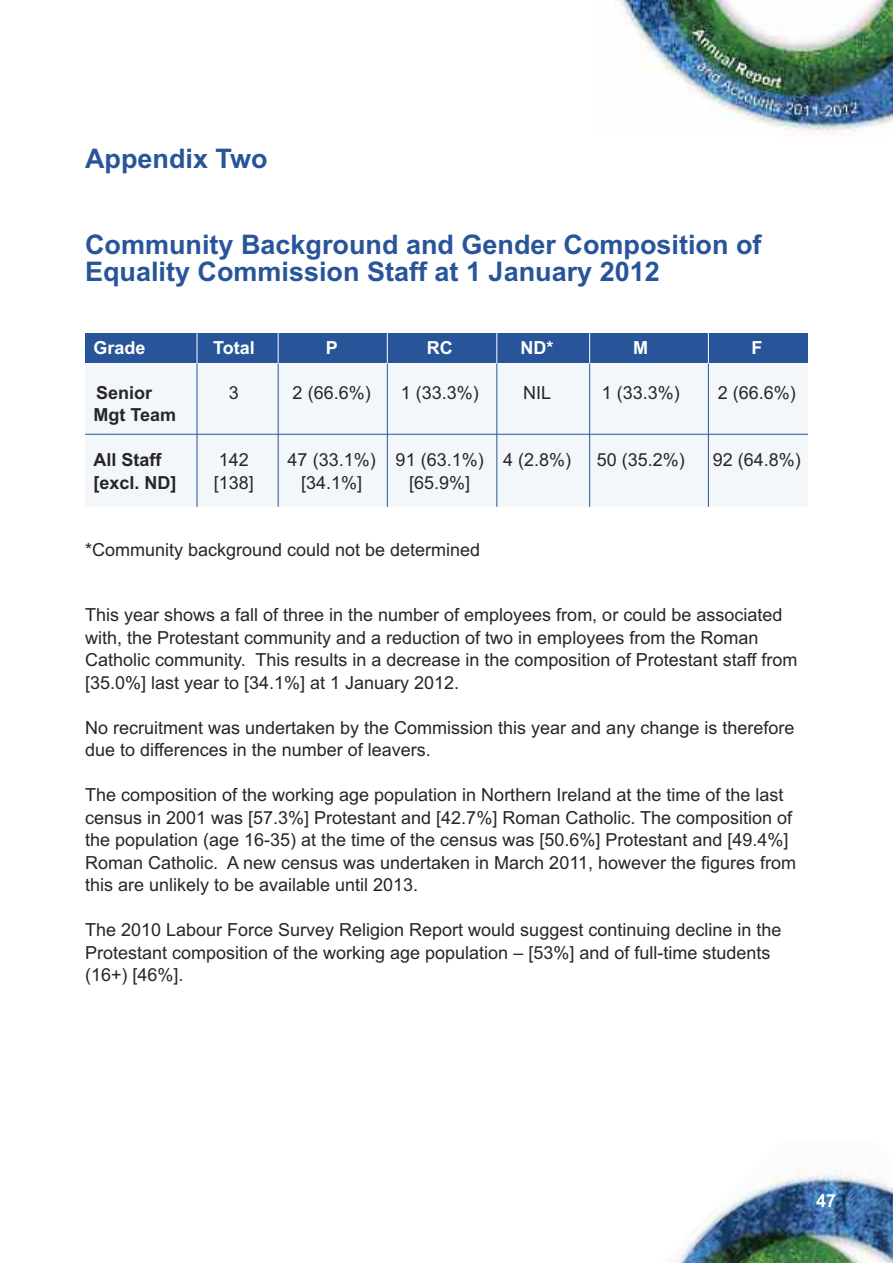
<style>
.page{position:relative;width:893px;height:1263px;background:#fff}
.page>*{position:absolute;margin:0;border:0;box-sizing:border-box;transform-origin:0 0}
.t1{font:700 27px/27px "Arial";color:#28559a}
.t2{font:18px/22.5px "Arial";color:#272627}
.t3{font:700 18px "Arial";color:#272627}
.t4{font:700 18px "Arial";color:#fff}
</style>
<div class="page">
<img style="left:675px;top:1161px;width:218px;height:102px">
<img style="left:615px;top:0;width:278px;height:135px">
<div style="left:85px;top:352px;width:723px;height:155px;background:#f4f7fa"></div>
<div style="left:85px;top:334px;width:723px;height:29px;background:#28559a"></div>
<hr style="left:85px;top:434px;width:723px;height:1px;background:#28559a">
<hr style="left:197px;top:358px;width:1px;height:149px;background:#28559a">
<hr style="left:197px;top:330px;width:1px;height:34px;background:#fff">
<hr style="left:278px;top:358px;width:1px;height:149px;background:#28559a">
<hr style="left:278px;top:330px;width:1px;height:34px;background:#fff">
<hr style="left:387px;top:358px;width:1px;height:149px;background:#28559a">
<hr style="left:387px;top:330px;width:1px;height:34px;background:#fff">
<hr style="left:496px;top:358px;width:1px;height:149px;background:#28559a">
<hr style="left:496px;top:330px;width:1px;height:34px;background:#fff">
<hr style="left:589px;top:358px;width:1px;height:149px;background:#28559a">
<hr style="left:589px;top:330px;width:1px;height:34px;background:#fff">
<hr style="left:708px;top:358px;width:1px;height:149px;background:#28559a">
<hr style="left:708px;top:330px;width:1px;height:34px;background:#fff">
<h1 class="t1" style="left:85px;top:146px;width:184px">Appendix Two</h1>
<h1 class="t1" style="left:85px;top:231px;width:678px">Community Background and Gender Composition of<br>Equality Commission Staff at 1 January 2012</h1>
<p class="t4" style="left:94px;top:337px;width:54px">Grade</p>
<p class="t4" style="left:213px;top:337px;width:43px">Total</p>
<p class="t4" style="left:326px;top:337px;width:14px">P</p>
<p class="t4" style="left:427px;top:337px;width:27px">RC</p>
<p class="t4" style="left:521px;top:337px;width:34px">ND*</p>
<p class="t4" style="left:633px;top:337px;width:16px">M</p>
<p class="t4" style="left:751px;top:337px;width:12px">F</p>
<p class="t3" style="left:96px;top:382px;width:58px">Senior</p>
<p class="t2" style="left:229px;top:381px;width:12px">3</p>
<p class="t2" style="left:293px;top:381px;width:80px">2 (66.6%)</p>
<p class="t2" style="left:401px;top:381px;width:80px">1 (33.3%)</p>
<p class="t2" style="left:523px;top:381px;width:30px">NIL</p>
<p class="t2" style="left:602px;top:381px;width:80px">1 (33.3%)</p>
<p class="t2" style="left:718px;top:381px;width:80px">2 (66.6%)</p>
<p class="t3" style="left:94px;top:404px;width:84px">Mgt Team</p>
<p class="t3" style="left:94px;top:449px;width:69px">All Staff</p>
<p class="t2" style="left:219px;top:449px;width:32px">142</p>
<p class="t2" style="left:288px;top:449px;width:285px">47 (33.1%) 91 (63.1%) 4 (2.8%)</p>
<p class="t2" style="left:597px;top:449px;width:90px">50 (35.2%)</p>
<p class="t2" style="left:713px;top:449px;width:90px">92 (64.8%)</p>
<p class="t3" style="left:94px;top:472px;width:85px">[excl. ND]</p>
<p class="t2" style="left:214px;top:471px;width:42px">[138]</p>
<p class="t2" style="left:301px;top:471px;width:63px">[34.1%]</p>
<p class="t2" style="left:409px;top:471px;width:63px">[65.9%]</p>
<p class="t2" style="left:85px;top:539px;width:397px">*Community background could not be determined</p>
<p class="t2" style="left:85px;top:604px;width:714px">This year shows a fall of three in the number of employees from, or could be associated with, the Protestant community and a reduction of two in employees from the Roman Catholic community. This results in a decrease in the composition of Protestant staff from [35.0%] last year to [34.1%] at 1 January 2012.</p>
<p class="t2" style="left:85px;top:716px;width:711px">No recruitment was undertaken by the Commission this year and any change is therefore due to differences in the number of leavers.</p>
<p class="t2" style="left:85px;top:784px;width:713px">The composition of the working age population in Northern Ireland at the time of the last census in 2001 was [57.3%] Protestant and [42.7%] Roman Catholic. The composition of the population (age 16-35) at the time of the census was [50.6%] Protestant and [49.4%] Roman Catholic. A new census was undertaken in March 2011, however the figures from this are unlikely to be available until 2013.</p>
<p class="t2" style="left:85px;top:919px;width:698px">The 2010 Labour Force Survey Religion Report would suggest continuing decline in the<br>Protestant composition of the working age population – [53%] and of full-time students (16+) [46%].</p>
<p class="t4" style="left:816px;top:1190px;width:22px">47</p>
</div>
